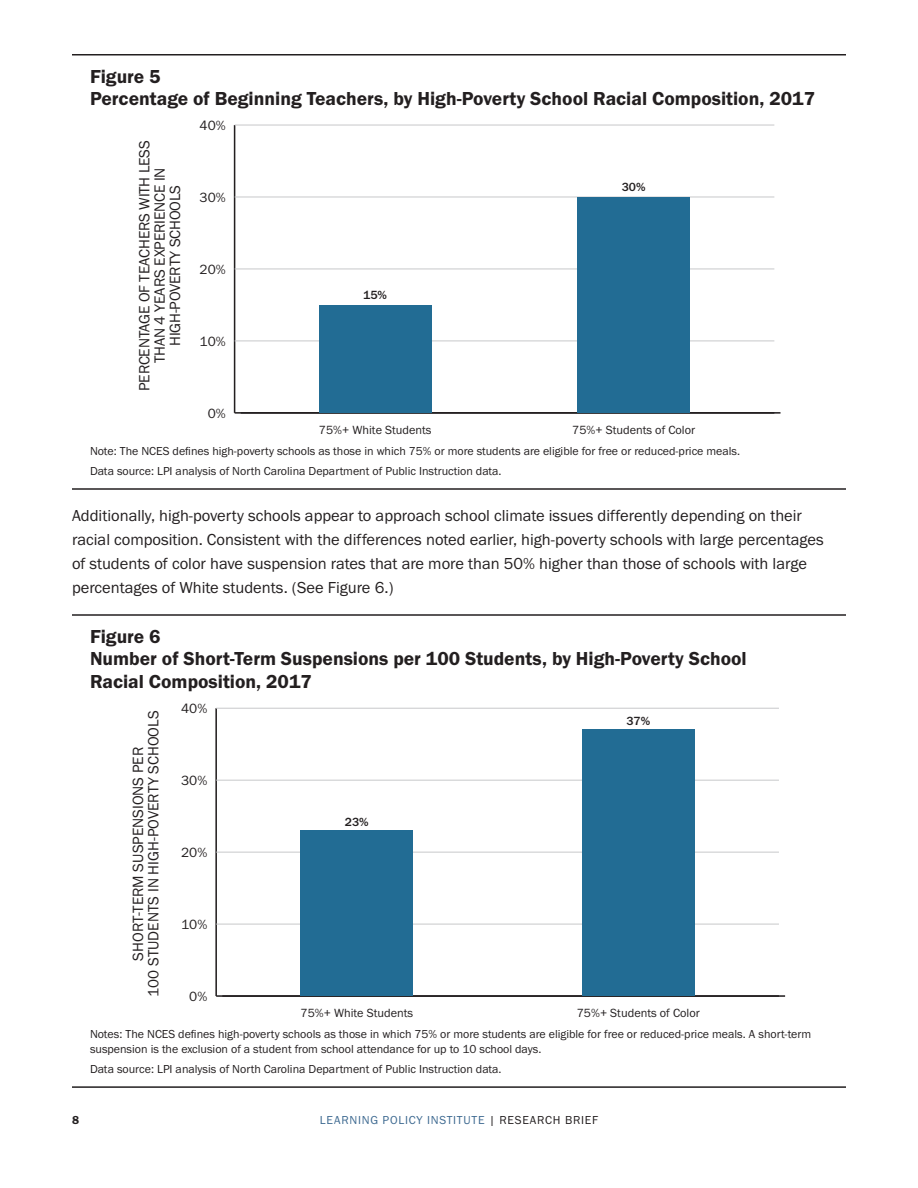
<style>
.page{position:relative;width:918px;height:1188px;background:#fff}
.page>*{position:absolute;margin:0;border:0;box-sizing:border-box;transform-origin:0 0}
.t1{font:19.95px "Franklin Gothic URW Dem";color:#231f20}
.t2{font:19.5px/22.5px "Franklin Gothic URW Dem";color:#231f20}
.t3{font:16.5px/24px "Franklin Gothic URW Boo";color:#231f20}
.t4{font:15.3px/15.3px "Franklin Gothic URW Boo";letter-spacing:-.01em;color:#231f20;text-align:center}
.t5{font:13.8px "Franklin Gothic URW Boo";color:#231f20}
.t6{font:12.3px "Franklin Gothic URW Boo";color:#231f20}
.t7{font:500 12.3px "Franklin Gothic URW";color:#231f20}
.t8{font:12px/19.5px "Franklin Gothic URW Boo";color:#231f20}
.t9{font:12px "Franklin Gothic URW Boo";letter-spacing:.06em;color:#3e6a91}
.t10{font:12px "Franklin Gothic URW Dem";color:#231f20}
.s1{color:#231f20}
</style>
<div class="page">
<hr style="left:72px;top:54px;width:774px;height:2px;background:#231f20">
<hr style="left:72px;top:488px;width:774px;height:2px;background:#231f20">
<hr style="left:72px;top:614px;width:774px;height:2px;background:#231f20">
<hr style="left:72px;top:1086px;width:774px;height:2px;background:#231f20">
<hr style="left:241px;top:412px;width:540px;height:2px;background:#231f20">
<hr style="left:234px;top:125px;width:1px;height:288px;background:#231f20">
<hr style="left:235px;top:412px;width:539px;height:2px;background:#231f20">
<hr style="left:235px;top:341px;width:539px;height:1px;background:#c7c8ca">
<hr style="left:235px;top:269px;width:539px;height:1px;background:#c7c8ca">
<hr style="left:235px;top:197px;width:539px;height:1px;background:#c7c8ca">
<hr style="left:235px;top:125px;width:539px;height:1px;background:#c7c8ca">
<div style="left:319px;top:305px;width:113px;height:108px;background:#226c94"></div>
<div style="left:577px;top:197px;width:113px;height:216px;background:#226c94"></div>
<hr style="left:222px;top:995px;width:563px;height:2px;background:#231f20">
<hr style="left:215px;top:708px;width:2px;height:288px;background:#231f20">
<hr style="left:216px;top:995px;width:563px;height:2px;background:#231f20">
<hr style="left:216px;top:924px;width:563px;height:1px;background:#c7c8ca">
<hr style="left:216px;top:852px;width:563px;height:1px;background:#c7c8ca">
<hr style="left:216px;top:780px;width:563px;height:1px;background:#c7c8ca">
<hr style="left:216px;top:708px;width:563px;height:1px;background:#c7c8ca">
<div style="left:301px;top:831px;width:112px;height:165px;background:#226c94"></div>
<div style="left:582px;top:730px;width:113px;height:266px;background:#226c94"></div>
<h2 class="t2" style="left:90px;top:64px;width:727px">Figure 5<br>Percentage of Beginning Teachers, by High-Poverty School Racial Composition, 2017</h2>
<p class="t4" style="left:136px;top:391px;width:252px;rotate:-90deg">PERCENTAGE OF TEACHERS WITH LESS<br>THAN 4 YEARS EXPERIENCE IN<br>HIGH-POVERTY SCHOOLS</p>
<p class="t5" style="left:200px;top:117px;width:28px">40%</p>
<p class="t5" style="left:200px;top:189px;width:28px">30%</p>
<p class="t5" style="left:200px;top:261px;width:28px">20%</p>
<p class="t5" style="left:200px;top:333px;width:28px">10%</p>
<p class="t5" style="left:208px;top:405px;width:20px">0%</p>
<p class="t7" style="left:363px;top:287px;width:25px">15%</p>
<p class="t7" style="left:622px;top:179px;width:25px">30%</p>
<p class="t6" style="left:319px;top:422px;width:114px">75%+ White Students</p>
<p class="t6" style="left:572px;top:422px;width:124px">75%+ Students of Color</p>
<p class="t8" style="left:90px;top:441px;width:652px">Note: The NCES defines high-poverty schools as those in which 75% or more students are eligible for free or reduced-price meals.<br>Data source: LPI analysis of North Carolina Department of Public Instruction data.</p>
<p class="t3" style="left:72px;top:503px;width:753px">Additionally, high-poverty schools appear to approach school climate issues differently depending on their racial composition. Consistent with the differences noted earlier, high-poverty schools with large percentages of students of color have suspension rates that are more than 50% higher than those of schools with large percentages of White students. (See Figure 6.)</p>
<h2 class="t2" style="left:90px;top:625px;width:658px">Figure 6<br>Number of Short-Term Suspensions per 100 Students, by High-Poverty School<br>Racial Composition, 2017</h2>
<h1 class="t1" style="left:132px;top:653px;width:236px">School Racial Composition</h1>
<p class="t5" style="left:181px;top:700px;width:28px">40%</p>
<p class="t4" style="left:130px;top:997px;width:288px;rotate:-90deg">SHORT-TERM SUSPENSIONS PER<br>100 STUDENTS IN HIGH-POVERTY SCHOOLS</p>
<p class="t7" style="left:626px;top:714px;width:25px">37%</p>
<p class="t5" style="left:181px;top:772px;width:28px">30%</p>
<p class="t7" style="left:345px;top:814px;width:25px">23%</p>
<p class="t5" style="left:181px;top:844px;width:28px">20%</p>
<p class="t5" style="left:181px;top:916px;width:28px">10%</p>
<p class="t5" style="left:189px;top:988px;width:20px">0%</p>
<p class="t6" style="left:300px;top:1006px;width:114px">75%+ White Students</p>
<p class="t6" style="left:577px;top:1006px;width:124px">75%+ Students of Color</p>
<p class="t8" style="left:90px;top:1027px;width:723px;line-height:15px">Notes: The NCES defines high-poverty schools as those in which 75% or more students are eligible for free or reduced-price meals. A short-term suspension is the exclusion of a student from school attendance for up to 10 school days.</p>
<p class="t8" style="left:90px;top:1059px;width:413px">Data source: LPI analysis of North Carolina Department of Public Instruction data.</p>
<p class="t6" style="left:132px;top:1039px;width:425px">Data sources:LPI analysis of North Carolina Department of Public Instruction data.</p>
<p class="t10" style="left:72px;top:1113px;width:9px">8</p>
<p class="t9" style="left:320px;top:1113px;width:280px">LEARNING POLICY INSTITUTE <span class="s1">| RESEARCH BRIEF</span></p>
</div>
